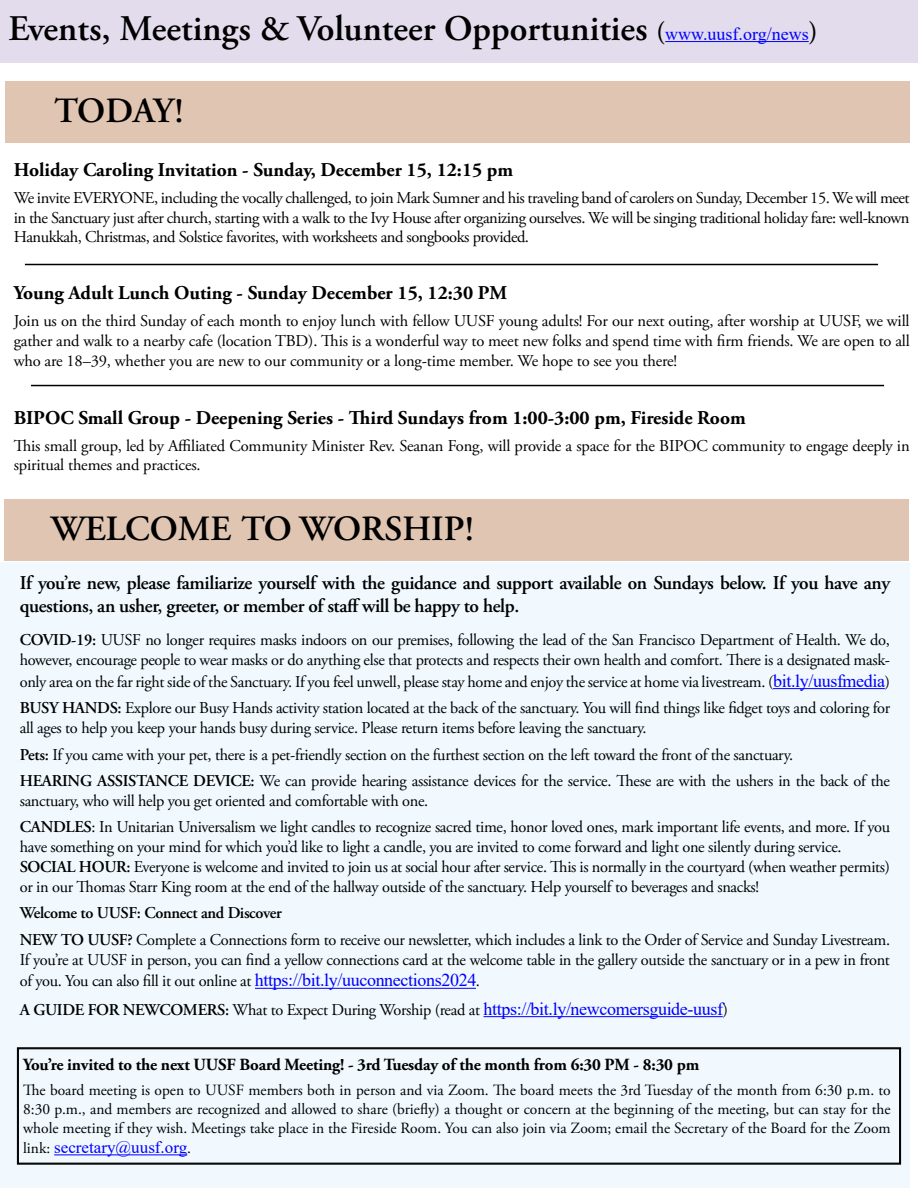
<style>
.page{position:relative;width:918px;height:1188px;background:#fff}
.page>*{position:absolute;margin:0;border:0;box-sizing:border-box;transform-origin:0 0}
.t1{font:600 36px "Adobe Garamond Pro";color:#000}
.t2{font:600 35.4px "Adobe Garamond Pro";color:#000}
.t3{font:700 19.5px "Adobe Garamond Pro";color:#000}
.t4{font:600 19.5px/23.4px "Adobe Garamond Pro";letter-spacing:-.02em;color:#000}
.t5{font:18px "Times New Roman";letter-spacing:-.02em;color:#00f}
.t6{font:700 17.1px "Adobe Garamond Pro";letter-spacing:-.01em;color:#000}
.t7{font:17.1px "Times New Roman";color:#00f}
.t8{font:16.5px/19.8px "Adobe Garamond Pro";letter-spacing:-.02em;color:#000}
.t9{font:15.6px/18.8px "Adobe Garamond Pro";color:#000;text-align:justify}
.s1{font-size:27px}
.s2{font-family:"Times New Roman";font-weight:400;font-size:18px;color:#00f}
.s3{font-weight:600}
.s4{font-family:"Times New Roman";font-size:18px;color:#00f}
.s5{font-family:"Adobe Garamond Pro";font-weight:600;font-size:16.5px;color:#000}
.s6{font-family:"Adobe Garamond Pro";font-size:16.5px;color:#000}
.s7{font-family:"Adobe Garamond Pro";font-size:15.6px;color:#000}
</style>
<div class="page">
<hr style="left:25px;top:264px;width:853px;height:1px;background:#000">
<div style="left:0;top:0;width:918px;height:63px;background:#e3dced"></div>
<hr style="left:665px;top:41px;width:144px;height:1px;background:#00f">
<div style="left:5px;top:81px;width:905px;height:62px;background:#dfc5b2"></div>
<div style="left:0;top:563px;width:910px;height:625px;background:#f1f9fe"></div>
<hr style="left:773px;top:688px;width:112px;height:1px;background:#00f">
<hr style="left:255px;top:988px;width:221px;height:1px;background:#00f">
<hr style="left:484px;top:1016px;width:239px;height:1px;background:#00f">
<svg style="left:17px;top:1047px;width:884px;height:118px"></svg>
<div style="left:4px;top:499px;width:905px;height:62px;background:#dfc5b2"></div>
<hr style="left:31px;top:385px;width:853px;height:1px;background:#000">
<h1 class="t1" style="left:8px;top:7px;width:810px">Events, Meetings &amp; Volunteer Opportunities <span class="s1">(</span><span class="s2">www.uusf.org/news</span><span class="s1">)</span></h1>
<h2 class="t2" style="left:54px;top:90px;width:131px">TODAY!</h2>
<p class="t3" style="left:14px;top:159px;width:501px">Holiday Caroling Invitation - Sunday, December 15, 12:15 pm</p>
<p class="t8" style="left:14px;top:188px;width:898px;text-align:justify">We invite EVERYONE, including the vocally challenged, to join Mark Sumner and his traveling band of carolers on Sunday, December 15. We will meet in the Sanctuary just after church, starting with a walk to the Ivy House after organizing ourselves. We will be singing traditional holiday fare: well-known Hanukkah, Christmas, and Solstice favorites, with worksheets and songbooks provided.</p>
<p class="t3" style="left:14px;top:282px;width:495px">Young Adult Lunch Outing - Sunday December 15, 12:30 PM</p>
<p class="t8" style="left:14px;top:312px;width:898px;text-align:justify">Join us on the third Sunday of each month to enjoy lunch with fellow UUSF young adults! For our next outing, after worship at UUSF, we will gather and walk to a nearby cafe (location TBD). This is a wonderful way to meet new folks and spend time with firm friends. We are open to all who are 18–39, whether you are new to our community or a long-time member. We hope to see you there!</p>
<p class="t3" style="left:14px;top:407px;width:734px">BIPOC Small Group - Deepening Series - Third Sundays from 1:00-3:00 pm, Fireside Room</p>
<p class="t8" style="left:14px;top:436px;width:898px">This small group, led by Affiliated Community Minister Rev. Seanan Fong, will provide a space for the BIPOC community to engage deeply in spiritual themes and practices.</p>
<h2 class="t2" style="left:51px;top:508px;width:425px">WELCOME TO WORSHIP!</h2>
<p class="t4" style="left:20px;top:571px;width:872px">If you’re new, please familiarize yourself with the guidance and support available on Sundays below. If you have any questions, an usher, greeter, or member of staff will be happy to help.</p>
<p class="t8" style="left:20px;top:631px;width:872px"><span class="s3">COVID-19:</span> UUSF no longer requires masks indoors on our premises, following the lead of the San Francisco Department of Health. We do, however, encourage people to wear masks or do anything else that protects and respects their own health and comfort. There is a designated mask-</p>
<p class="t8" style="left:20px;top:669px;width:872px;line-height:26.5px">only area on the far right side of the Sanctuary. If you feel unwell, please stay home and enjoy the service at home via livestream. (<span class="s4">bit.ly/uusfmedia</span>)<br><span class="s3">BUSY HANDS:</span> Explore our Busy Hands activity station located at the back of the sanctuary. You will find things like fidget toys and coloring for</p>
<p class="t8" style="left:20px;top:715px;width:872px;line-height:26.5px">all ages to help you keep your hands busy during service. Please return items before leaving the sanctuary.<br><span class="s3">Pets:</span> If you came with your pet, there is a pet-friendly section on the furthest section on the left toward the front of the sanctuary.<br><span class="s3">HEARING ASSISTANCE DEVICE:</span> We can provide hearing assistance devices for the service. These are with the ushers in the back of the</p>
<p class="t8" style="left:20px;top:788px;width:872px;line-height:26.5px">sanctuary, who will help you get oriented and comfortable with one.<br><span class="s3">CANDLES</span>: In Unitarian Universalism we light candles to recognize sacred time, honor loved ones, mark important life events, and more. If you</p>
<p class="t8" style="left:20px;top:838px;width:872px">have something on your mind for which you’d like to light a candle, you are invited to come forward and light one silently during service.<br><span class="s3">SOCIAL HOUR:</span> Everyone is welcome and invited to join us at social hour after service. This is normally in the courtyard (when weather permits) or in our Thomas Starr King room at the end of the hallway outside of the sanctuary. Help yourself to beverages and snacks!</p>
<p class="t8" style="left:20px;top:900px;width:872px;line-height:26.5px"><span class="s3">Welcome to UUSF: Connect and Discover<br>NEW TO UUSF?</span> Complete a Connections form to receive our newsletter, which includes a link to the Order of Service and Sunday Livestream.</p>
<p class="t8" style="left:20px;top:949px;width:872px;line-height:21.6px">If you’re at UUSF in person, you can find a yellow connections card at the welcome table in the gallery outside the sanctuary or in a pew in front of you. You can also fill it out online at <span class="s4">https://bit.ly/uuconnections2024</span>.</p>
<p class="t5" style="left:20px;top:996px;width:710px"><span class="s5">A GUIDE FOR NEWCOMERS:</span> <span class="s6">What to Expect During Worship (read at</span> https://bit.ly/newcomersguide-uusf<span class="s6">)</span></p>
<p class="t6" style="left:23px;top:1055px;width:678px">You’re invited to the next UUSF Board Meeting! - 3rd Tuesday of the month from 6:30 PM - 8:30 pm</p>
<p class="t9" style="left:23px;top:1081px;width:869px">The board meeting is open to UUSF members both in person and via Zoom. The board meets the 3rd Tuesday of the month from 6:30 p.m. to 8:30 p.m., and members are recognized and allowed to share (briefly) a thought or concern at the beginning of the meeting, but can stay for the whole meeting if they wish. Meetings take place in the Fireside Room. You can also join via Zoom; email the Secretary of the Board for the Zoom</p>
<p class="t7" style="left:23px;top:1135px;width:170px"><span class="s7">link:</span> secretary@uusf.org<span class="s7">.</span></p>
</div>
